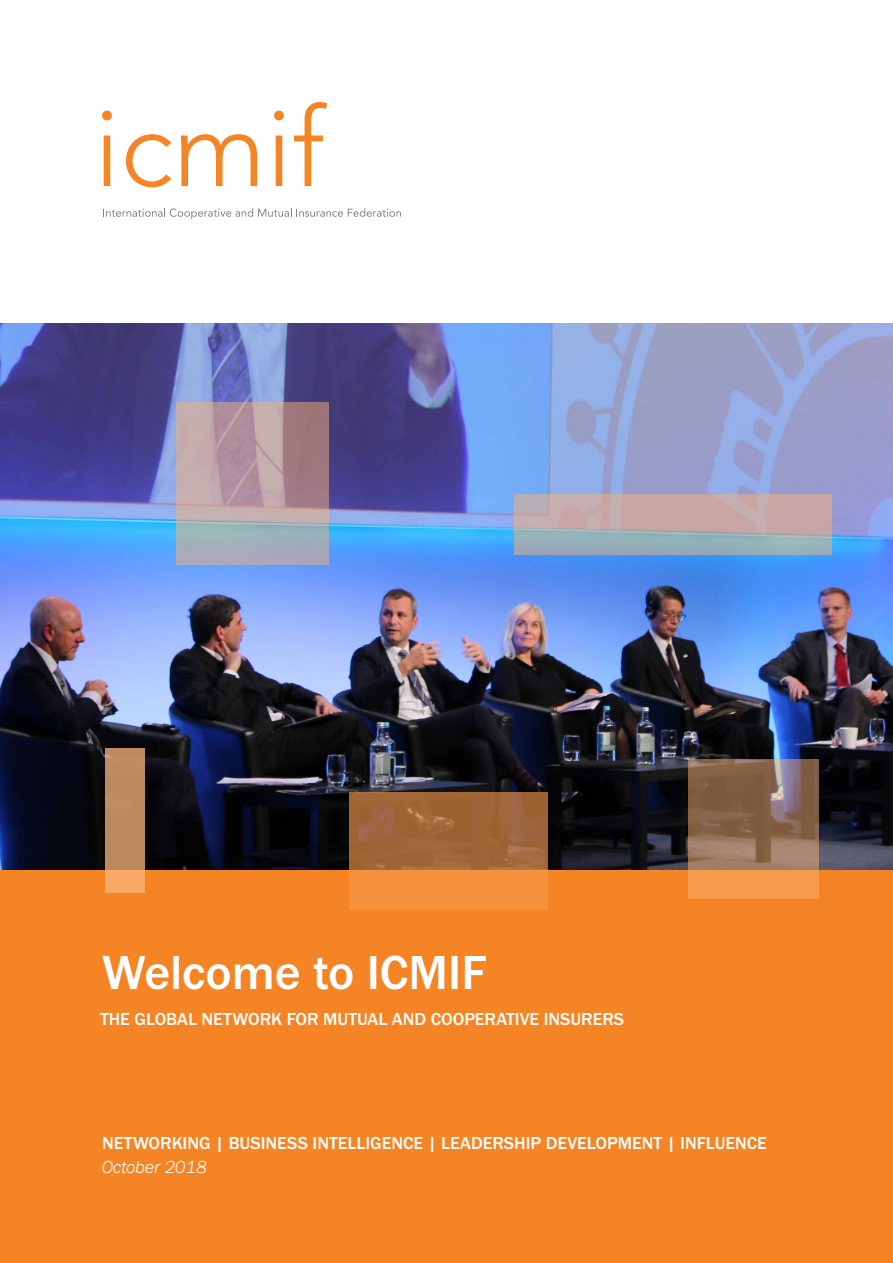
<style>
.page{position:relative;width:893px;height:1263px;background:#fff}
.page>*{position:absolute;margin:0;border:0;box-sizing:border-box;transform-origin:0 0}
.t1{font:500 49.5px "Franklin Gothic URW";color:#fff}
.t2{font:500 18px "Franklin Gothic URW";color:#fff}
.t3{font:italic 300 18px "Franklin Gothic URW";color:#fff}
</style>
<div class="page">
<svg style="left:102px;top:111px;width:10px;height:75px"></svg>
<svg style="left:126px;top:134px;width:45px;height:53px"></svg>
<svg style="left:181px;top:134px;width:76px;height:52px"></svg>
<svg style="left:274px;top:111px;width:10px;height:75px"></svg>
<svg style="left:294px;top:102px;width:33px;height:84px"></svg>
<svg style="left:103px;top:208px;width:298px;height:11px"></svg>
<div style="left:0;top:749px;width:893px;height:514px;background:#f58424"></div>
<img style="left:0;top:323px;width:893px;height:547px">
<svg style="left:350px;top:793px;width:198px;height:117px;background:#bd743a"></svg>
<svg style="left:177px;top:403px;width:152px;height:162px;background:#b09ea4"></svg>
<svg style="left:105px;top:748px;width:40px;height:145px;background:#c68e60"></svg>
<svg style="left:688px;top:759px;width:131px;height:139px;background:#a37554"></svg>
<svg style="left:514px;top:494px;width:318px;height:60px;background:#b3aaad"></svg>
<h1 class="t1" style="left:102px;top:941px;width:386px">Welcome to ICMIF</h1>
<p class="t2" style="left:100px;top:1007px;width:526px">THE GLOBAL NETWORK FOR MUTUAL AND COOPERATIVE INSURERS</p>
<p class="t2" style="left:102px;top:1132px;width:666px">NETWORKING | BUSINESS INTELLIGENCE | LEADERSHIP DEVELOPMENT | INFLUENCE</p>
<p class="t3" style="left:102px;top:1156px;width:107px">October 2018</p>
</div>
